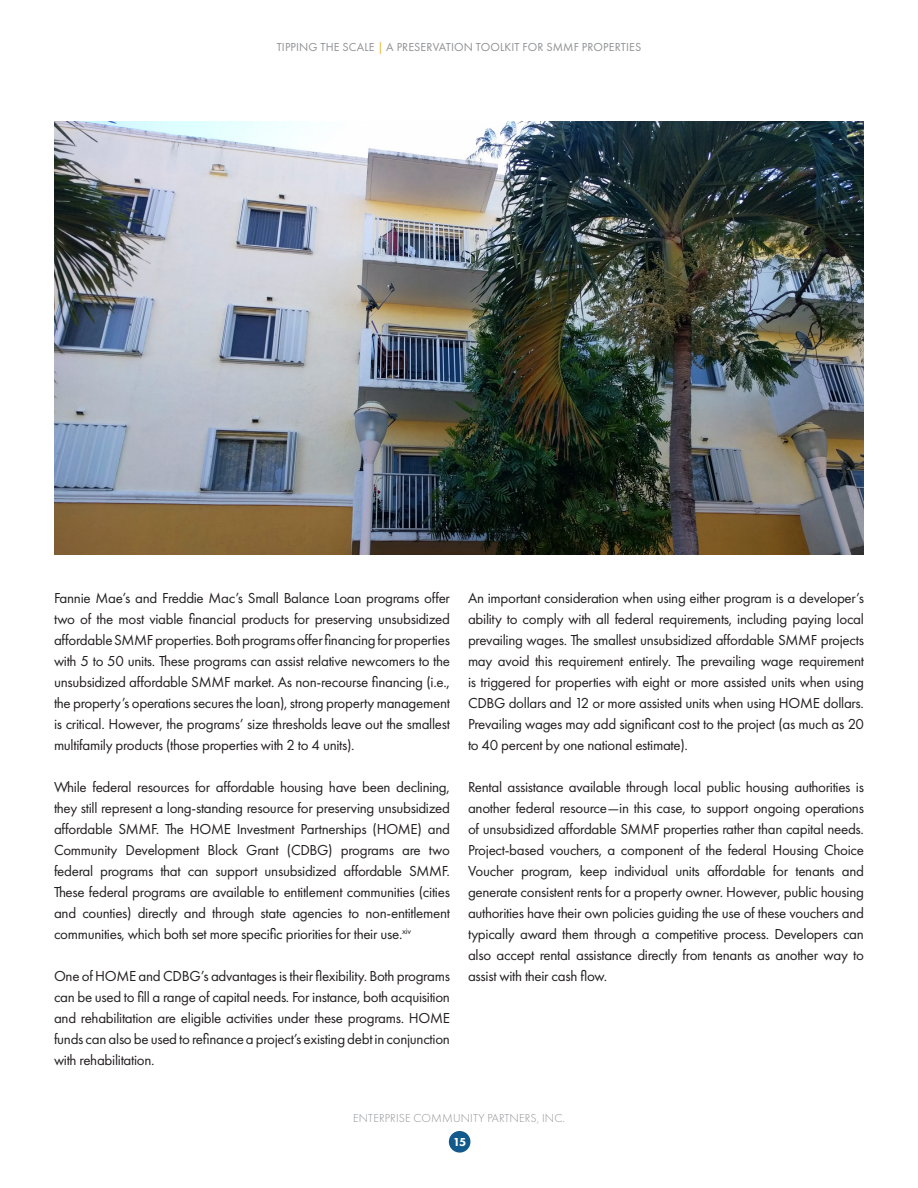
<style>
.page{position:relative;width:918px;height:1188px;background:#fff}
.page>*{position:absolute;margin:0;border:0;box-sizing:border-box;transform-origin:0 0}
.t1{font:15px/21px "Futura PT";letter-spacing:-.02em;color:#231f20;text-align:justify}
.t2{font:12px "Futura PT";letter-spacing:.01em;color:#8f9194}
.t3{font:300 12px "Futura PT";letter-spacing:.01em;color:#8f9194}
.t4{font:800 12px "Futura PT";color:#fff}
.s1{color:#e9b81e}
</style>
<div class="page">
<div style="left:449px;top:1131px;width:21px;height:22px;background:#115a8b;border-radius:50%"></div>
<img style="left:54px;top:122px;width:810px;height:432px">
<p class="t2" style="left:277px;top:40px;width:366px">TIPPING THE SCALE <span class="s1">|</span> A PRESERVATION TOOLKIT FOR SMMF PROPERTIES</p>
<p class="t1" style="left:54px;top:587px;width:398px">Fannie Mae’s and Freddie Mac’s Small Balance Loan programs offer two of the most viable financial products for preserving unsubsidized affordable SMMF properties. Both programs offer financing for properties with 5 to 50 units. These programs can assist relative newcomers to the unsubsidized affordable SMMF market. As non-recourse financing (i.e., the property’s operations secures the loan), strong property management is critical. However, the programs’ size thresholds leave out the smallest multifamily products (those properties with 2 to 4 units).</p>
<p class="t1" style="left:54px;top:776px;width:398px">While federal resources for affordable housing have been declining, they still represent a long-standing resource for preserving unsubsidized affordable SMMF. The HOME Investment Partnerships (HOME) and Community Development Block Grant (CDBG) programs are two federal programs that can support unsubsidized affordable SMMF.<br>These federal programs are available to entitlement communities (cities and counties) directly and through state agencies to non-entitlement communities, which both set more specific priorities for their use.<sup>xiv</sup></p>
<p class="t1" style="left:54px;top:965px;width:398px">One of HOME and CDBG’s advantages is their flexibility. Both programs can be used to fill a range of capital needs. For instance, both acquisition and rehabilitation are eligible activities under these programs. HOME funds can also be used to refinance a project’s existing debt in conjunction with rehabilitation.</p>
<p class="t1" style="left:468px;top:587px;width:398px">An important consideration when using either program is a developer’s ability to comply with all federal requirements, including paying local prevailing wages. The smallest unsubsidized affordable SMMF projects may avoid this requirement entirely. The prevailing wage requirement is triggered for properties with eight or more assisted units when using CDBG dollars and 12 or more assisted units when using HOME dollars.<br>Prevailing wages may add significant cost to the project (as much as 20 to 40 percent by one national estimate).</p>
<p class="t1" style="left:468px;top:776px;width:398px">Rental assistance available through local public housing authorities is another federal resource—in this case, to support ongoing operations of unsubsidized affordable SMMF properties rather than capital needs.<br>Project-based vouchers, a component of the federal Housing Choice Voucher program, keep individual units affordable for tenants and generate consistent rents for a property owner. However, public housing authorities have their own policies guiding the use of these vouchers and typically award them through a competitive process. Developers can also accept rental assistance directly from tenants as another way to assist with their cash flow.</p>
<p class="t3" style="left:353px;top:1111px;width:214px">ENTERPRISE COMMUNITY PARTNERS, INC.</p>
<p class="t4" style="left:453px;top:1134px;width:15px">15</p>
</div>
